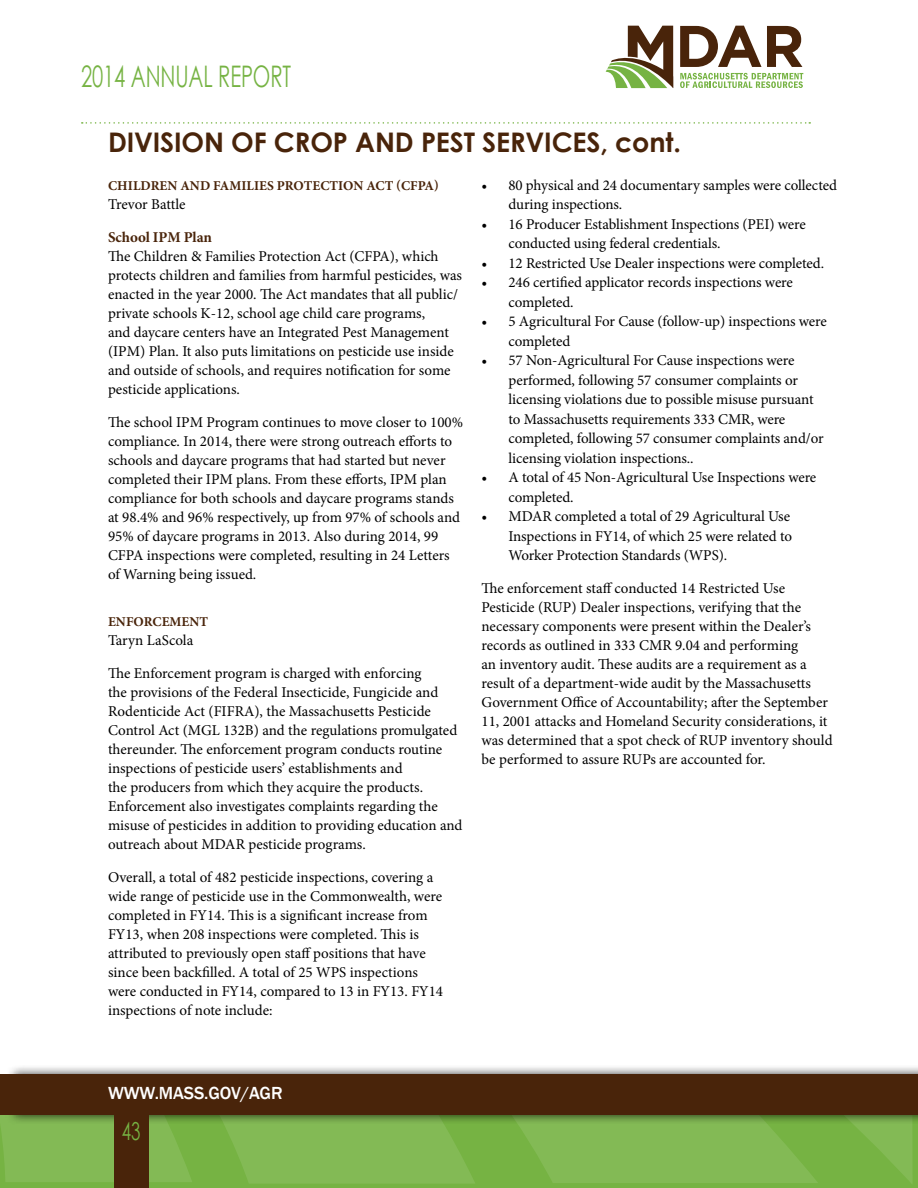
<style>
.page{position:relative;width:918px;height:1188px;background:#fff}
.page>*{position:absolute;margin:0;border:0;box-sizing:border-box;transform-origin:0 0}
.t1{font:29.7px "Century Gothic";letter-spacing:-.005em;color:#76b343;scale:.68 1}
.t2{font:700 27px "Century Gothic";letter-spacing:-.005em;color:#49240a}
.t3{font:24.75px "Century Gothic";color:#76b343;scale:.68 1}
.t4{font:500 18px "Franklin Gothic";letter-spacing:-.005em;color:#fff}
.t5{font:15px/19px "Minion Pro";letter-spacing:-.005em;color:#000}
.t6{font:700 15px "Minion Pro";letter-spacing:-.005em;color:#49240a}
.t7{font:700 13.5px "Minion Pro";letter-spacing:.005em;color:#49240a}
</style>
<div class="page">
<div style="left:0;top:1110px;width:918px;height:78px;background:#76b343"></div>
<svg style="left:148px;top:1125px;width:764px;height:60px"></svg>
<svg style="left:475px;top:1125px;width:343px;height:58px;fill:#83ba55"></svg>
<svg style="left:0;top:1115px;width:475px;height:69px"></svg>
<div style="left:5px;top:1065px;width:913px;height:60px;background:#000;opacity:.75"></div>
<div style="left:0;top:1074px;width:918px;height:41px;background:#49240a"></div>
<div style="left:114px;top:1096px;width:34px;height:92px;background:#49240a"></div>
<svg style="left:680px;top:73px;width:123px;height:15px"></svg>
<svg style="left:680px;top:26px;width:122px;height:41px"></svg>
<svg style="left:606px;top:26px;width:67px;height:62px"></svg>
<svg style="left:82px;top:122px;width:728px;height:2px"></svg>
<h1 class="t1" style="left:81px;top:56px;width:311px">2014 ANNUAL REPORT</h1>
<h2 class="t2" style="left:108px;top:122px;width:574px">DIVISION OF CROP AND PEST SERVICES, cont.</h2>
<p class="t7" style="left:108px;top:176px;width:332px">CHILDREN AND FAMILIES PROTECTION ACT (CFPA)</p>
<p class="t5" style="left:108px;top:194px;width:79px">Trevor Battle</p>
<p class="t6" style="left:108px;top:226px;width:106px">School IPM Plan</p>
<p class="t5" style="left:108px;top:246px;width:356px">The Children &amp; Families Protection Act (CFPA), which protects children and families from harmful pesticides, was enacted in the year 2000. The Act mandates that all public/ private schools K-12, school age child care programs,<br>and daycare centers have an Integrated Pest Management (IPM) Plan. It also puts limitations on pesticide use inside and outside of schools, and requires notification for some pesticide applications.</p>
<p class="t5" style="left:108px;top:412px;width:357px">The school IPM Program continues to move closer to 100% compliance. In 2014, there were strong outreach efforts to schools and daycare programs that had started but never completed their IPM plans. From these efforts, IPM plan compliance for both schools and daycare programs stands at 98.4% and 96% respectively, up from 97% of schools and 95% of daycare programs in 2013. Also during 2014, 99<br>CFPA inspections were completed, resulting in 24 Letters of Warning being issued.</p>
<p class="t7" style="left:108px;top:612px;width:102px">ENFORCEMENT</p>
<p class="t5" style="left:108px;top:624px;width:315px;line-height:32.5px">Taryn LaScola<br>The Enforcement program is charged with enforcing</p>
<p class="t5" style="left:108px;top:682px;width:356px">the provisions of the Federal Insecticide, Fungicide and Rodenticide Act (FIFRA), the Massachusetts Pesticide Control Act (MGL 132B) and the regulations promulgated thereunder. The enforcement program conducts routine inspections of pesticide users’ establishments and<br>the producers from which they acquire the products.<br>Enforcement also investigates complaints regarding the misuse of pesticides in addition to providing education and outreach about MDAR pesticide programs.</p>
<p class="t5" style="left:108px;top:867px;width:337px">Overall, a total of 482 pesticide inspections, covering a wide range of pesticide use in the Commonwealth, were completed in FY14. This is a significant increase from FY13, when 208 inspections were completed. This is attributed to previously open staff positions that have since been backfilled. A total of 25 WPS inspections were conducted in FY14, compared to 13 in FY13. FY14 inspections of note include:</p>
<p class="t5" style="left:508px;top:175px;width:330px;line-height:19.5px;text-indent:-27px">• 80 physical and 24 documentary samples were collected during inspections.</p>
<p class="t5" style="left:508px;top:214px;width:299px;line-height:19.5px;text-indent:-27px">• 16 Producer Establishment Inspections (PEI) were conducted using federal credentials.</p>
<p class="t5" style="left:482px;top:253px;width:344px">• 12 Restricted Use Dealer inspections were completed.</p>
<p class="t5" style="left:508px;top:273px;width:286px;line-height:19.5px;text-indent:-27px">• 246 certified applicator records inspections were completed.</p>
<p class="t5" style="left:508px;top:312px;width:320px;line-height:19.5px;text-indent:-27px">• 5 Agricultural For Cause (follow-up) inspections were completed</p>
<p class="t5" style="left:508px;top:351px;width:317px;line-height:19.5px;text-indent:-27px">• 57 Non-Agricultural For Cause inspections were performed, following 57 consumer complaints or licensing violations due to possible misuse pursuant to Massachusetts requirements 333 CMR, were completed, following 57 consumer complaints and/or licensing violation inspections..</p>
<p class="t5" style="left:508px;top:468px;width:309px;line-height:19.5px;text-indent:-27px">• A total of 45 Non-Agricultural Use Inspections were completed.</p>
<p class="t5" style="left:508px;top:507px;width:285px;line-height:19.5px;text-indent:-27px">• MDAR completed a total of 29 Agricultural Use<br>Inspections in FY14, of which 25 were related to<br>Worker Protection Standards (WPS).</p>
<p class="t5" style="left:482px;top:578px;width:353px">The enforcement staff conducted 14 Restricted Use Pesticide (RUP) Dealer inspections, verifying that the necessary components were present within the Dealer’s records as outlined in 333 CMR 9.04 and performing<br>an inventory audit. These audits are a requirement as a result of a department-wide audit by the Massachusetts Government Office of Accountability; after the September 11, 2001 attacks and Homeland Security considerations, it was determined that a spot check of RUP inventory should be performed to assure RUPs are accounted for.</p>
<p class="t4" style="left:108px;top:1082px;width:176px">WWW.MASS.GOV/AGR</p>
<h3 class="t3" style="left:122px;top:1114px;width:29px">43</h3>
</div>
